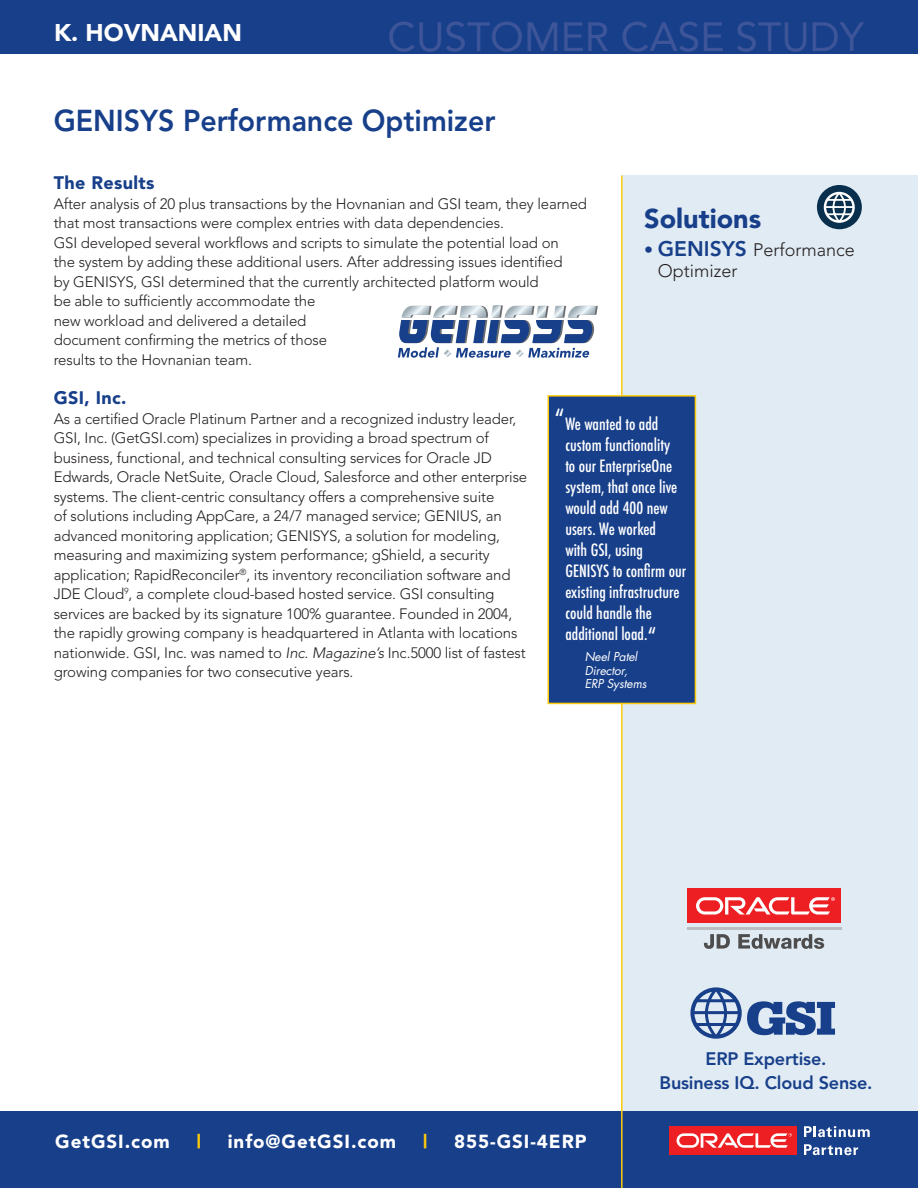
<style>
.page{position:relative;width:918px;height:1188px;background:#fff}
.page>*{position:absolute;margin:0;border:0;box-sizing:border-box;transform-origin:0 0}
.t1{font:40.5px "Avenir";color:#3e5699}
.t2{font:800 30px "Avenir";color:#173f8a;scale:.95 1}
.t3{font:900 27px "Avenir";color:#173f8a}
.t4{font:900 24px "Avenir";color:#fff}
.t5{font:900 18.75px "Avenir";letter-spacing:.05em;color:#fff}
.t6{font:900 18.75px "Avenir";color:#feca0a}
.t7{font:800 18px/24px "Avenir";letter-spacing:-.01em;color:#173f8a;text-align:center}
.t8{font:300 18px/21px "Avenir";color:#231f20}
.t9{font:900 18px "Avenir";letter-spacing:.02em;color:#173f8a}
.t10{font:500 condensed 16.5px/21px "Futura";color:#fff}
.text{font:300 15px/19.5px "Avenir";letter-spacing:-.01em;color:#231f20}
.t11{font:italic 12px/13.5px "Futura";letter-spacing:-.01em;color:#fff}
.s1{font-style:italic}
.s2{color:#173f8a}
.s3{font-weight:800;font-size:21px;color:#173f8a}
.s4{font-size:27px}
.s5{font-size:24px}
</style>
<div class="page">
<div style="left:621px;top:176px;width:297px;height:958px;background:#e1ebf3"></div>
<div style="left:817px;top:185px;width:45px;height:44px;background:#092f4f;border-radius:50%"></div>
<svg style="left:824px;top:192px;width:31px;height:31px"></svg>
<div style="left:0;top:0;width:918px;height:54px;background:#173f8a"></div>
<div style="left:0;top:1111px;width:918px;height:77px;background:#173f8a"></div>
<hr style="left:621px;top:176px;width:2px;height:1012px;background:#feca0a">
<svg style="left:398px;top:305px;width:200px;height:53px"></svg>
<div style="left:548px;top:396px;width:147px;height:307px;background:#173f8a"></div>
<div style="left:548px;top:395px;width:148px;height:309px;border:2px solid #feca0a"></div>
<div style="left:669px;top:1126px;width:128px;height:29px;background:#ee1f23"></div>
<svg style="left:677px;top:1133px;width:115px;height:15px"></svg>
<svg style="left:804px;top:1126px;width:66px;height:11px"></svg>
<svg style="left:804px;top:1144px;width:54px;height:11px"></svg>
<hr style="left:687px;top:928px;width:154px;height:2px;background:#bcbdc0">
<svg style="left:704px;top:934px;width:26px;height:15px"></svg>
<svg style="left:738px;top:934px;width:86px;height:15px"></svg>
<div style="left:687px;top:889px;width:154px;height:34px;background:#ee1f23"></div>
<svg style="left:696px;top:897px;width:139px;height:18px"></svg>
<svg style="left:690px;top:987px;width:145px;height:52px"></svg>
<p class="t4" style="left:54px;top:18px;width:189px">K. HOVNANIAN</p>
<p class="t1" style="left:388px;top:13px;width:478px">CUSTOMER CASE STUDY</p>
<p class="t2" style="left:54px;top:103px;width:466px">GENISYS Performance Optimizer</p>
<p class="t9" style="left:54px;top:172px;width:102px">The Results</p>
<p class="text" style="left:54px;top:194px;width:535px">After analysis of 20 plus transactions by the Hovnanian and GSI team, they learned that most transactions were complex entries with data dependencies.<br>GSI developed several workflows and scripts to simulate the potential load on<br>the system by adding these additional users. After addressing issues identified<br>by GENISYS, GSI determined that the currently architected platform would<br>be able to sufficiently accommodate the<br>new workload and delivered a detailed<br>document confirming the metrics of those<br>results to the Hovnanian team.</p>
<p class="t9" style="left:54px;top:387px;width:74px">GSI, Inc.</p>
<p class="text" style="left:54px;top:409px;width:475px">As a certified Oracle Platinum Partner and a recognized industry leader, GSI, Inc. (GetGSI.com) specializes in providing a broad spectrum of business, functional, and technical consulting services for Oracle JD Edwards, Oracle NetSuite, Oracle Cloud, Salesforce and other enterprise systems. The client-centric consultancy offers a comprehensive suite<br>of solutions including AppCare, a 24/7 managed service; GENIUS, an advanced monitoring application; GENISYS, a solution for modeling, measuring and maximizing system performance; gShield, a security application; RapidReconciler<sup>®</sup>, its inventory reconciliation software and JDE Cloud<sup>9</sup>, a complete cloud-based hosted service. GSI consulting services are backed by its signature 100% guarantee. Founded in 2004, the rapidly growing company is headquartered in Atlanta with locations nationwide. GSI, Inc. was named to <span class="s1">Inc. Magazine’s</span> Inc.5000 list of fastest growing companies for two consecutive years.</p>
<p class="t3" style="left:644px;top:202px;width:118px">Solutions</p>
<p class="t8" style="left:658px;top:239px;width:198px;text-indent:-14px"><span class="s2">•</span> <span class="s3">GENISYS</span> Performance<br>Optimizer</p>
<p class="t10" style="left:565px;top:414px;width:122px;text-indent:-11px"><span class="s4">“</span>We wanted to add custom functionality<br>to our EnterpriseOne system, that once live would add 400 new users. We worked<br>with GSI, using<br>GENISYS to confirm our existing infrastructure could handle the additional load.<span class="s5">“</span></p>
<p class="t11" style="left:585px;top:650px;width:63px">Neel Patel<br>Director,<br>ERP Systems</p>
<p class="t5" style="left:55px;top:1130px;width:116px">GetGSI.com</p>
<p class="t6" style="left:197px;top:1130px;width:6px">|</p>
<p class="t5" style="left:228px;top:1130px;width:170px">info@GetGSI.com</p>
<p class="t6" style="left:423px;top:1130px;width:6px">|</p>
<p class="t5" style="left:454px;top:1130px;width:134px">855-GSI-4ERP</p>
<p class="t7" style="left:660px;top:1047px;width:214px">ERP Expertise.<br>Business IQ. Cloud Sense.</p>
</div>
